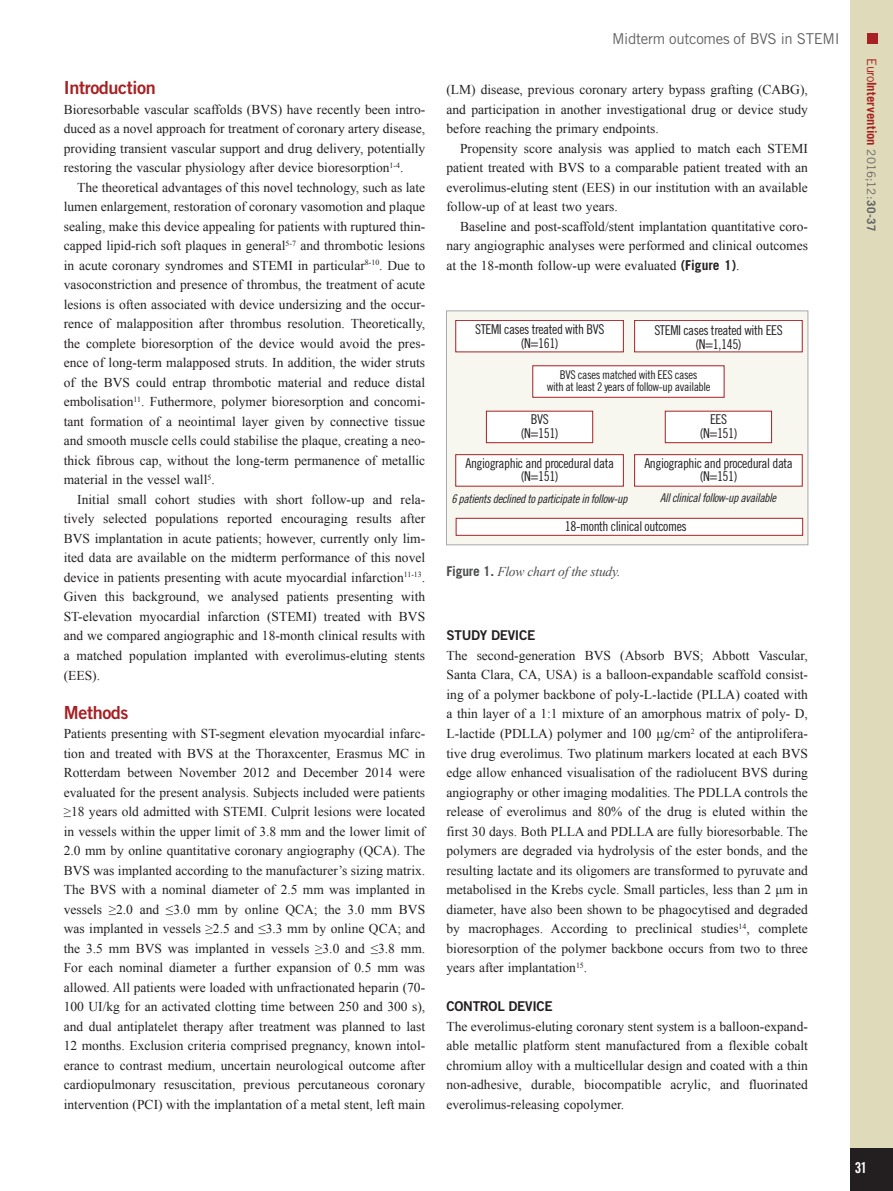
<style>
.page{position:relative;width:893px;height:1191px;background:#fff}
.page>*{position:absolute;margin:0;border:0;box-sizing:border-box;transform-origin:0 0}
.intertitre1{font:18px "Trade Gothic LT Std Bd 2";letter-spacing:-.02em;color:#a72023}
.t1{font:15px "Trade Gothic LT Std";letter-spacing:-.02em;color:#636366}
.t2{font:15px "Trade Gothic LT Std Bd Cn 20";color:#fff}
.text_1er_paragraph{font:13.5px/19.5px "Times New Roman";color:#231f20;text-align:justify}
.text_paragraph{font:13.5px/19.5px "Times New Roman";color:#231f20;text-align:justify}
.t3{font:13.5px/13.5px "Trade Gothic LT Std Cn 18";letter-spacing:-.03em;color:#231f20;text-align:center}
.figure_legende{font:italic 13.5px "Times New Roman";letter-spacing:-.015em;color:#4b4c4d}
.intertitre2{font:13.5px "Trade Gothic LT Std Bd 2";letter-spacing:-.02em;color:#231f20}
.t4{font:700 12.75px "Trade Gothic LT Std";letter-spacing:.005em;color:#a72023}
.t5{font:12px "Trade Gothic LT Std Cn 18 Obl";letter-spacing:-.03em;color:#231f20}
.t6{font:12px/12px "Trade Gothic LT Std Cn 18";letter-spacing:-.03em;color:#231f20;text-align:center}
.s1{font-family:"Trade Gothic LT Std";font-weight:700}
.s2{font-family:"Trade Gothic LT Std";font-weight:700;font-style:normal}
.s3{font-weight:400}
.s4{font-weight:400;font-size:11.7px;color:#636366}
.s5{font-size:11.7px;color:#636366}
</style>
<div class="page">
<div style="left:850px;top:0;width:43px;height:1191px;background:#dedaba"></div>
<div style="left:850px;top:1148px;width:43px;height:43px;background:#231f20"></div>
<div style="left:867px;top:34px;width:11px;height:10px;background:#a72023"></div>
<div style="left:446px;top:311px;width:362px;height:234px;background:#f7f7f0"></div>
<div style="left:456px;top:320px;width:167px;height:32px;background:#fff"></div>
<div style="left:455px;top:320px;width:169px;height:32px;border:1px solid #a72023"></div>
<div style="left:635px;top:320px;width:167px;height:32px;background:#fff"></div>
<div style="left:634px;top:320px;width:169px;height:32px;border:1px solid #a72023"></div>
<div style="left:455px;top:454px;width:169px;height:32px;background:#fff;border:1px solid #a72023"></div>
<div style="left:532px;top:365px;width:192px;height:33px;background:#fff;border:1px solid #a72023"></div>
<div style="left:456px;top:518px;width:347px;height:17px;background:#fff"></div>
<div style="left:456px;top:518px;width:347px;height:18px;border:1px solid #a72023"></div>
<div style="left:634px;top:454px;width:169px;height:32px;background:#fff;border:1px solid #a72023"></div>
<div style="left:486px;top:411px;width:107px;height:32px;background:#fff;border:1px solid #a72023"></div>
<div style="left:665px;top:411px;width:107px;height:32px;background:#fff;border:1px solid #a72023"></div>
<div style="left:446px;top:310px;width:362px;height:235px;border:1px solid #a8a9ad"></div>
<p class="intertitre1" style="left:64px;top:77px;width:94px">Introduction</p>
<p class="text_1er_paragraph" style="left:64px;top:99px;width:363px">Bioresorbable vascular scaffolds (BVS) have recently been intro&shy;duced as a novel approach for treatment of coronary artery disease, providing transient vascular support and drug delivery, potentially restoring the vascular physiology after device bioresorption<sup>1-4</sup>.</p>
<p class="text_paragraph" style="left:64px;top:177px;width:363px;text-indent:14px">The theoretical advantages of this novel technology, such as late lumen enlargement, restoration of coronary vasomotion and plaque sealing, make this device appealing for patients with ruptured thin&shy;capped lipid-rich soft plaques in general<sup>5-7</sup> and thrombotic lesions in acute coronary syndromes and STEMI in particular<sup>8-10</sup>. Due to vasoconstriction and presence of thrombus, the treatment of acute lesions is often associated with device undersizing and the occur&shy;rence of malapposition after thrombus resolution. Theoretically, the complete bioresorption of the device would avoid the pres&shy;ence of long-term malapposed struts. In addition, the wider struts of the BVS could entrap thrombotic material and reduce distal embolisation<sup>11</sup>. Futhermore, polymer bioresorption and concomi&shy;tant formation of a neointimal layer given by connective tissue and smooth muscle cells could stabilise the plaque, creating a neo&shy;thick fibrous cap, without the long-term permanence of metallic material in the vessel wall<sup>5</sup>.</p>
<p class="text_paragraph" style="left:64px;top:489px;width:363px;text-indent:14px">Initial small cohort studies with short follow-up and rela&shy;tively selected populations reported encouraging results after BVS implantation in acute patients; however, currently only lim&shy;ited data are available on the midterm performance of this novel device in patients presenting with acute myocardial infarction<sup>11-13</sup>.<br>Given this background, we analysed patients presenting with ST-elevation myocardial infarction (STEMI) treated with BVS and we compared angiographic and 18-month clinical results with a matched population implanted with everolimus-eluting stents (EES).</p>
<p class="intertitre1" style="left:64px;top:701px;width:66px">Methods</p>
<p class="text_1er_paragraph" style="left:64px;top:723px;width:363px">Patients presenting with ST-segment elevation myocardial infarc&shy;tion and treated with BVS at the Thoraxcenter, Erasmus MC in Rotterdam between November 2012 and December 2014 were evaluated for the present analysis. Subjects included were patients ≥18 years old admitted with STEMI. Culprit lesions were located in vessels within the upper limit of 3.8 mm and the lower limit of 2.0 mm by online quantitative coronary angiography (QCA). The BVS was implanted according to the manufacturer’s sizing matrix.<br>The BVS with a nominal diameter of 2.5 mm was implanted in vessels ≥2.0 and ≤3.0 mm by online QCA; the 3.0 mm BVS was implanted in vessels ≥2.5 and ≤3.3 mm by online QCA; and the 3.5 mm BVS was implanted in vessels ≥3.0 and ≤3.8 mm.<br>For each nominal diameter a further expansion of 0.5 mm was allowed. All patients were loaded with unfractionated heparin (70- 100 UI/kg for an activated clotting time between 250 and 300 s), and dual antiplatelet therapy after treatment was planned to last 12 months. Exclusion criteria comprised pregnancy, known intol&shy;erance to contrast medium, uncertain neurological outcome after cardiopulmonary resuscitation, previous percutaneous coronary intervention (PCI) with the implantation of a metal stent, left main</p>
<p class="t1" style="left:612px;top:30px;width:229px">Midterm outcomes of BVS in STEMI</p>
<p class="text_1er_paragraph" style="left:446px;top:80px;width:363px">(LM) disease, previous coronary artery bypass grafting (CABG), and participation in another investigational drug or device study before reaching the primary endpoints.</p>
<p class="text_paragraph" style="left:446px;top:138px;width:363px;text-indent:14px">Propensity score analysis was applied to match each STEMI patient treated with BVS to a comparable patient treated with an everolimus-eluting stent (EES) in our institution with an available follow-up of at least two years.</p>
<p class="text_paragraph" style="left:446px;top:216px;width:363px;text-indent:14px">Baseline and post-scaffold/stent implantation quantitative coro&shy;nary angiographic analyses were performed and clinical outcomes at the 18-month follow-up were evaluated <span class="s1">(Figure 1)</span>.</p>
<p class="t3" style="left:475px;top:322px;width:131px">STEMI cases treated with BVS (N=161)</p>
<p class="t3" style="left:654px;top:323px;width:130px">STEMI cases treated with EES (N=1,145)</p>
<p class="t6" style="left:547px;top:368px;width:165px">BVS cases matched with EES cases<br>with at least 2 years of follow-up available</p>
<p class="t3" style="left:521px;top:412px;width:39px">BVS (N=151)</p>
<p class="t3" style="left:700px;top:412px;width:39px">EES (N=151)</p>
<p class="t3" style="left:465px;top:456px;width:150px">Angiographic and procedural data (N=151)</p>
<p class="t3" style="left:644px;top:456px;width:150px">Angiographic and procedural data (N=151)</p>
<p class="t5" style="left:451px;top:492px;width:178px">6 patients declined to participate in follow-up</p>
<p class="t5" style="left:660px;top:490px;width:118px">All clinical follow-up available</p>
<p class="t3" style="left:565px;top:519px;width:123px">18-month clinical outcomes</p>
<p class="figure_legende" style="left:446px;top:562px;width:176px"><span class="s2">Figure 1.</span> Flow chart of the study.</p>
<p class="intertitre2" style="left:446px;top:627px;width:90px">STUDY DEVICE</p>
<p class="text_1er_paragraph" style="left:446px;top:645px;width:363px">The second-generation BVS (Absorb BVS; Abbott Vascular, Santa Clara, CA, USA) is a balloon-expandable scaffold consist&shy;ing of a polymer backbone of poly-L-lactide (PLLA) coated with a thin layer of a 1:1 mixture of an amorphous matrix of poly- D, L-lactide (PDLLA) polymer and 100 μg/cm<sup>2</sup> of the antiprolifera&shy;tive drug everolimus. Two platinum markers located at each BVS edge allow enhanced visualisation of the radiolucent BVS during angiography or other imaging modalities. The PDLLA controls the release of everolimus and 80% of the drug is eluted within the first 30 days. Both PLLA and PDLLA are fully bioresorbable. The polymers are degraded via hydrolysis of the ester bonds, and the resulting lactate and its oligomers are transformed to pyruvate and metabolised in the Krebs cycle. Small particles, less than 2 μm in diameter, have also been shown to be phagocytised and degraded by macrophages. According to preclinical studies<sup>14</sup>, complete bioresorption of the polymer backbone occurs from two to three years after implantation<sup>15</sup>.</p>
<p class="intertitre2" style="left:446px;top:998px;width:108px">CONTROL DEVICE</p>
<p class="text_1er_paragraph" style="left:446px;top:1016px;width:363px">The everolimus-eluting coronary stent system is a balloon-expand&shy;able metallic platform stent manufactured from a flexible cobalt chromium alloy with a multicellular design and coated with a thin non-adhesive, durable, biocompatible acrylic, and fluorinated everolimus-releasing copolymer.</p>
<p class="t4" style="left:879px;top:58px;width:175px;rotate:90deg"><span class="s3">Euro</span>Intervention <span class="s4">2016;12:</span><span class="s5">30-37</span></p>
<p class="t2" style="left:855px;top:1158px;width:14px">31</p>
</div>
